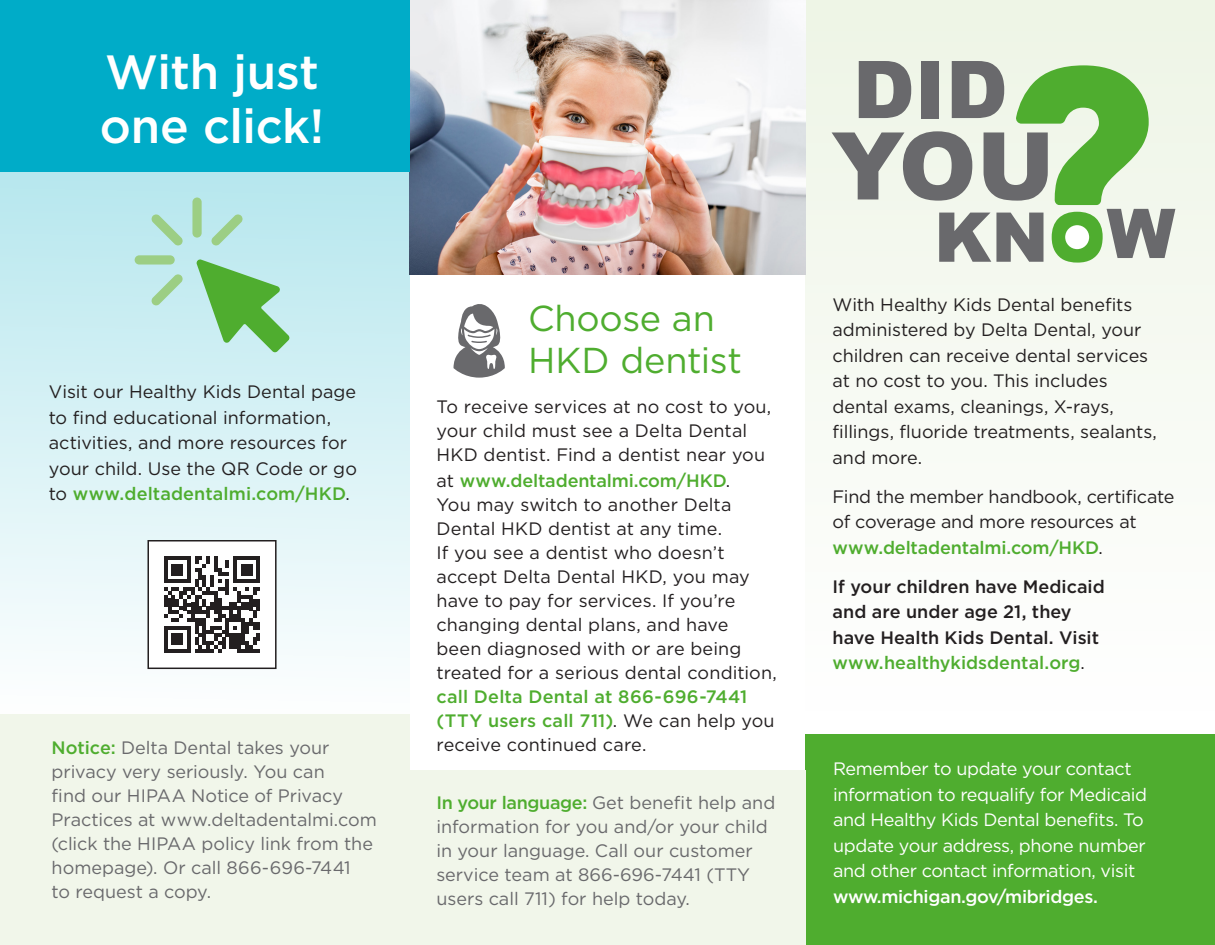
<style>
.page{position:relative;width:1215px;height:945px;background:#fff}
.page>*{position:absolute;margin:0;border:0;box-sizing:border-box;transform-origin:0 0}
.t1{font:500 48px/54px "Gotham";letter-spacing:-.01em;color:#fff}
.t2{font:36px/42px "Gotham";letter-spacing:-.005em;color:#4fad2f}
.t3{font:18px/24.2px "Gotham";color:#231f20}
.t4{font:18px/24px "Gotham";color:#69696c}
.t5{font:18px/25.5px "Gotham";letter-spacing:-.02em;color:#fff}
.t6{font:500 18px/25.5px "Gotham";color:#231f20}
.s1{font-weight:500;color:#4fad2f}
.s2{color:#4fad2f}
.s3{font-weight:400}
.s4{font-weight:500}
</style>
<div class="page">
<div style="left:0;top:171px;width:409px;height:544px;background:linear-gradient(to bottom,#b6e7ee,#fdfefe)"></div>
<div style="left:806px;top:735px;width:409px;height:210px;background:#4fad2f"></div>
<div style="left:409px;top:771px;width:396px;height:174px;background:#f1f6ea"></div>
<div style="left:805px;top:0;width:410px;height:711px;background:linear-gradient(to bottom,#eef5e5,#fefefe)"></div>
<div style="left:0;top:715px;width:410px;height:230px;background:#f1f6ea"></div>
<img style="left:410px;top:0;width:396px;height:275px">
<div style="left:0;top:0;width:410px;height:171px;background:#00acc8"></div>
<svg style="left:832px;top:61px;width:343px;height:202px"></svg>
<svg style="left:454px;top:304px;width:51px;height:74px"></svg>
<div style="left:148px;top:541px;width:128px;height:127px;background:#fff"></div>
<svg style="left:164px;top:556px;width:96px;height:97px"></svg>
<div style="left:147px;top:540px;width:130px;height:129px;border:2px solid #231f20"></div>
<svg style="left:196px;top:259px;width:94px;height:94px"></svg>
<svg style="left:151px;top:214px;width:32px;height:32px"></svg>
<div style="left:135px;top:255px;width:40px;height:10px;background:#9cce84;border-radius:5px"></div>
<svg style="left:151px;top:274px;width:32px;height:32px"></svg>
<svg style="left:211px;top:214px;width:32px;height:32px"></svg>
<div style="left:192px;top:198px;width:10px;height:40px;background:#9cce84;border-radius:5px"></div>
<p class="t1" style="left:100px;top:44px;width:226px">With just one click!</p>
<p class="t3" style="left:49px;top:379px;width:310px;line-height:25.5px">Visit our Healthy Kids Dental page to find educational information, activities, and more resources for your child. Use the QR Code or go to <span class="s1">www.deltadentalmi.com/HKD</span>.</p>
<p class="t4" style="left:52px;top:735px;width:327px"><span class="s1">Notice:</span> Delta Dental takes your privacy very seriously. You can<br>find our HIPAA Notice of Privacy<br>Practices at www.deltadentalmi.com (click the HIPAA policy link from the homepage .) Or call 866-696-7441<br>to request a copy.</p>
<p class="t2" style="left:528px;top:296px;width:216px">Choose an<br>HKD dentist</p>
<p class="t3" style="left:436px;top:394px;width:342px">To receive services at no cost to you, your child must see a Delta Dental<br>HKD dentist. Find a dentist near you at <span class="s1">www.deltadentalmi.com/HKD</span>.<br>You may switch to another Delta<br>Dental HKD dentist at any time.<br>If you see a dentist who doesn t’ accept Delta Dental HKD, you may have to pay for services. If you’re changing dental plans, and have been diagnosed with or are being treated for a serious dental condition, <span class="s1">call Delta Dental at 866-696-7441 (TTY users call 711</span> .<span class="s1">)</span> We can help you receive continued care.</p>
<p class="t4" style="left:436px;top:790px;width:340px"><span class="s1">In your language:</span> Get benefit help and information for you and/or your child in your language. Call our customer service team at 866-696-7441 (TTY users call 711) for help today.</p>
<p class="t3" style="left:832px;top:291px;width:326px;line-height:25.5px">With Healthy Kids Dental benefits administered by Delta Dental, your children can receive dental services at no cost to you. This includes dental exams, cleanings X, -rays, fillings, fluoride treatments, sealants, and more.</p>
<p class="t3" style="left:832px;top:483px;width:343px;line-height:25.5px">Find the member handbook, certificate of coverage and more resources at <span class="s1">www.deltadentalmi.com/HKD</span>.</p>
<p class="t6" style="left:832px;top:573px;width:274px">If your children have Medicaid and are under age 21, they have Health Kids Dental. Visit <span class="s2">www.healthykidsdental.org</span><span class="s3">.</span></p>
<p class="t5" style="left:833px;top:756px;width:315px">Remember to update your contact information to requalify for Medicaid and Healthy Kids Dental benefits. To update your address, phone number and other contact information, visit <span class="s4">www.michigan.gov/mibridges.</span></p>
</div>
